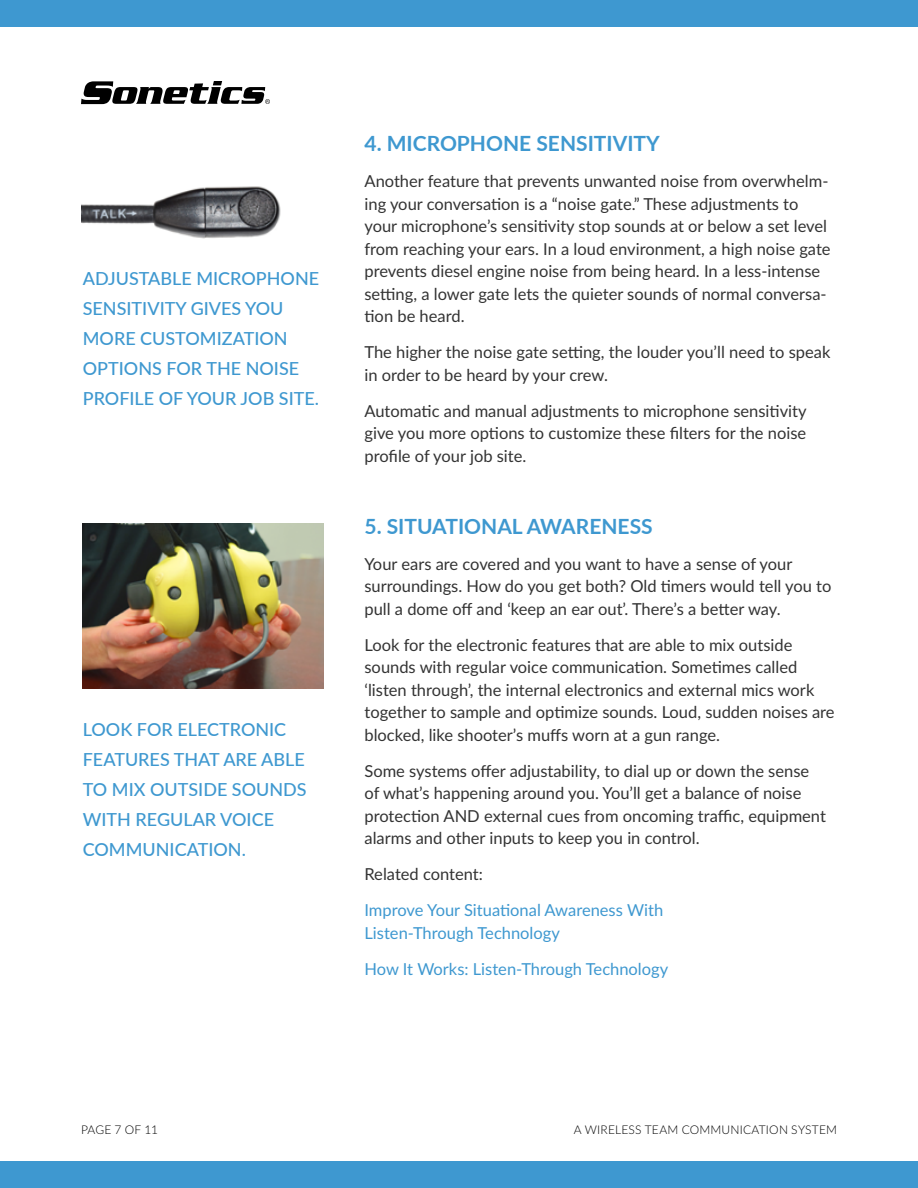
<style>
.page{position:relative;width:918px;height:1188px;background:#fff}
.page>*{position:absolute;margin:0;border:0;box-sizing:border-box;transform-origin:0 0}
.Paragraph{font:700 21px "Lato";color:#3e98d0}
.Title-Sidebar{font:500 18px/30px "Lato";color:#3e98d0}
.Paragraph-2{font:16.5px/22.5px "Lato";color:#333}
.Paragraph-3{font:16.5px/22.5px "Lato";color:#3e98d0}
.t1{font:300 12px "Lato";letter-spacing:.015em;color:#000}
</style>
<div class="page">
<svg style="left:81px;top:81px;width:189px;height:23px"></svg>
<div style="left:0;top:0;width:918px;height:27px;background:#3e98d0"></div>
<div style="left:0;top:1161px;width:918px;height:27px;background:#3e98d0"></div>
<img style="left:81px;top:186px;width:200px;height:53px">
<img style="left:83px;top:523px;width:241px;height:166px">
<p class="Title-Sidebar" style="left:83px;top:263px;width:238px">ADJUSTABLE MICROPHONE<br>SENSITIVITY GIVES YOU<br>MORE CUSTOMIZATION<br>OPTIONS FOR THE NOISE<br>PROFILE OF YOUR JOB SITE.</p>
<p class="Title-Sidebar" style="left:83px;top:713px;width:225px">LOOK FOR ELECTRONIC<br>FEATURES THAT ARE ABLE<br>TO MIX OUTSIDE SOUNDS<br>WITH REGULAR VOICE<br>COMMUNICATION.</p>
<p class="Paragraph" style="left:364px;top:128px;width:297px">4. MICROPHONE SENSITIVITY</p>
<p class="Paragraph-2" style="left:364px;top:169px;width:468px">Another feature that prevents unwanted noise from overwhelm&shy;ing your conversation is a “noise gate.” These adjustments to your microphone’s sensitivity stop sounds at or below a set level from reaching your ears. In a loud environment, a high noise gate prevents diesel engine noise from being heard. In a less-intense setting, a lower gate lets the quieter sounds of normal conversa&shy;tion be heard.</p>
<p class="Paragraph-2" style="left:364px;top:340px;width:467px">The higher the noise gate setting, the louder you’ll need to speak in order to be heard by your crew.</p>
<p class="Paragraph-2" style="left:364px;top:399px;width:444px;text-align:justify">Automatic and manual adjustments to microphone sensitivity give you more options to customize these filters for the noise profile of your job site.</p>
<p class="Paragraph" style="left:364px;top:511px;width:290px">5. SITUATIONAL AWARENESS</p>
<p class="Paragraph-2" style="left:364px;top:552px;width:469px">Your ears are covered and you want to have a sense of your surroundings. How do you get both? Old timers would tell you to pull a dome off and ‘keep an ear out’. There’s a better way.</p>
<p class="Paragraph-2" style="left:364px;top:633px;width:472px">Look for the electronic features that are able to mix outside sounds with regular voice communication. Sometimes called ‘listen through’, the internal electronics and external mics work together to sample and optimize sounds. Loud, sudden noises are blocked, like shooter’s muffs worn at a gun range.</p>
<p class="Paragraph-2" style="left:364px;top:759px;width:463px">Some systems offer adjustability, to dial up or down the sense of what’s happening around you. You’ll get a balance of noise protection AND external cues from oncoming traffic, equipment alarms and other inputs to keep you in control.</p>
<p class="Paragraph-2" style="left:364px;top:862px;width:120px">Related content:</p>
<p class="Paragraph-3" style="left:364px;top:898px;width:300px">Improve Your Situational Awareness With<br>Listen-Through Technology</p>
<p class="Paragraph-3" style="left:364px;top:957px;width:305px">How It Works: Listen-Through Technology</p>
<p class="t1" style="left:81px;top:1121px;width:79px">PAGE 7 OF 11</p>
<p class="t1" style="left:574px;top:1121px;width:265px">A WIRELESS TEAM COMMUNICATION SYSTEM</p>
</div>
